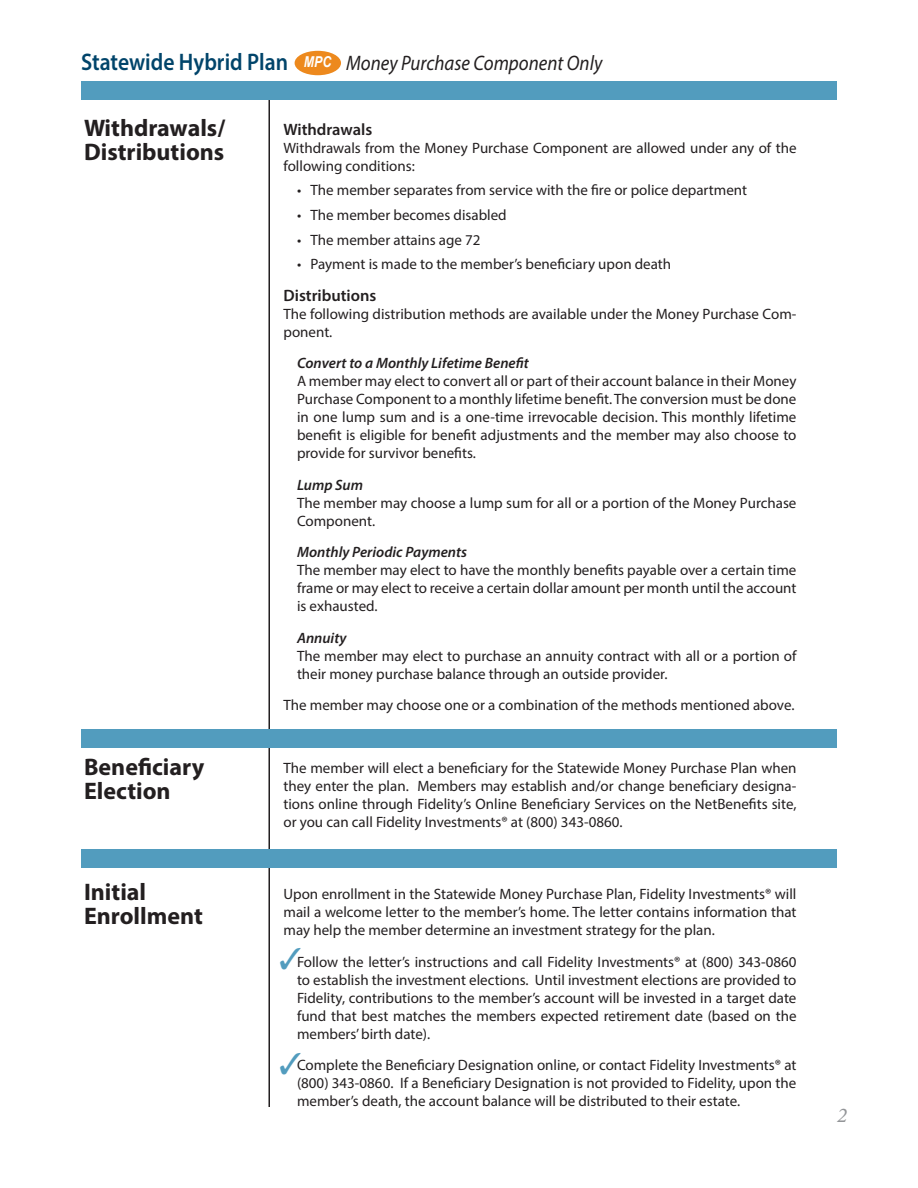
<style>
.page{position:relative;width:918px;height:1188px;background:#fff}
.page>*{position:absolute;margin:0;border:0;box-sizing:border-box;transform-origin:0 0}
._19_Col_Heads{font:700 24px/24px "Myriad Pro";color:#231f20}
._19_Inside_Head{font:600 24px "Myriad Pro";color:#00446a;scale:.9 1}
._19_Inside_Head-2{font:italic 21px "Myriad Pro";color:#231f20;scale:.9 1}
._19_Page__s{font:italic 21px "Minion Pro";color:#939598}
._19_Subheads{font:600 16.5px "Myriad Pro";color:#231f20}
._19_Body{font:15px/18px "Myriad Pro";color:#231f20;text-align:justify}
._19_Body-2{font:italic 600 15px "Myriad Pro";color:#231f20}
.t1{font:italic 700 15px "Arial Narrow";color:#fff}
</style>
<div class="page">
<hr style="left:268px;top:90px;width:2px;height:1017px;background:#231f20">
<div style="left:81px;top:729px;width:756px;height:18px;background:#529cbe"></div>
<div style="left:81px;top:850px;width:756px;height:18px;background:#529cbe"></div>
<div style="left:81px;top:81px;width:756px;height:19px;background:#529cbe"></div>
<div style="left:295px;top:51px;width:46px;height:24px;background:#ed891d;border-radius:50%"></div>
<p class="_19_Inside_Head" style="left:81px;top:47px;width:232px">Statewide Hybrid Plan</p>
<p class="t1" style="left:304px;top:51px;width:29px">MPC</p>
<p class="_19_Inside_Head-2" style="left:346px;top:50px;width:286px">Money Purchase Component Only</p>
<p class="_19_Col_Heads" style="left:84px;top:115px;width:143px">Withdrawals/</p>
<p class="_19_Col_Heads" style="left:84px;top:139px;width:142px">Distributions</p>
<p class="_19_Col_Heads" style="left:84px;top:754px;width:122px">Beneficiary</p>
<p class="_19_Col_Heads" style="left:84px;top:778px;width:88px">Election</p>
<p class="_19_Col_Heads" style="left:84px;top:879px;width:120px">Initial<br>Enrollment</p>
<p class="_19_Subheads" style="left:284px;top:119px;width:90px">Withdrawals</p>
<p class="_19_Body" style="left:284px;top:139px;width:515px">Withdrawals from the Money Purchase Component are allowed under any of the following conditions:</p>
<p class="_19_Body" style="left:297px;top:181px;width:452px">• The member separates from service with the fire or police department</p>
<p class="_19_Body" style="left:297px;top:206px;width:211px">• The member becomes disabled</p>
<p class="_19_Body" style="left:297px;top:230px;width:185px">• The member attains age 72</p>
<p class="_19_Body" style="left:297px;top:255px;width:376px">• Payment is made to the member’s beneficiary upon death</p>
<p class="_19_Subheads" style="left:284px;top:285px;width:94px">Distributions</p>
<p class="_19_Body" style="left:284px;top:305px;width:515px">The following distribution methods are available under the Money Purchase Com&shy;ponent.</p>
<p class="_19_Body-2" style="left:297px;top:354px;width:233px">Convert to a Monthly Lifetime Benefit</p>
<p class="_19_Body" style="left:297px;top:372px;width:501px">A member may elect to convert all or part of their account balance in their Money Purchase Component to a monthly lifetime benefit. The conversion must be done in one lump sum and is a one-time irrevocable decision. This monthly lifetime benefit is eligible for benefit adjustments and the member may also choose to provide for survivor benefits.</p>
<p class="_19_Body-2" style="left:297px;top:475px;width:68px">Lump Sum</p>
<p class="_19_Body" style="left:297px;top:494px;width:501px">The member may choose a lump sum for all or a portion of the Money Purchase<br>Component.</p>
<p class="_19_Body-2" style="left:297px;top:543px;width:172px">Monthly Periodic Payments</p>
<p class="_19_Body" style="left:297px;top:561px;width:501px">The member may elect to have the monthly benefits payable over a certain time frame or may elect to receive a certain dollar amount per month until the account is exhausted.</p>
<p class="_19_Body-2" style="left:297px;top:628px;width:51px">Annuity</p>
<p class="_19_Body" style="left:297px;top:647px;width:501px">The member may elect to purchase an annuity contract with all or a portion of their money purchase balance through an outside provider.</p>
<p class="_19_Body" style="left:284px;top:696px;width:512px">The member may choose one or a combination of the methods mentioned above.</p>
<p class="_19_Body" style="left:284px;top:759px;width:515px">The member will elect a beneficiary for the Statewide Money Purchase Plan when they enter the plan. Members may establish and/or change beneficiary designa&shy;tions online through Fidelity’s Online Beneficiary Services on the NetBenefits site, or you can call Fidelity Investments® at (800) 343-0860.</p>
<p class="_19_Body" style="left:284px;top:885px;width:515px">Upon enrollment in the Statewide Money Purchase Plan, Fidelity Investments® will mail a welcome letter to the member’s home. The letter contains information that may help the member determine an investment strategy for the plan.</p>
<p class="_19_Body" style="left:297px;top:953px;width:501px">Follow the letter’s instructions and call Fidelity Investments® at (800) 343-0860 to establish the investment elections. Until investment elections are provided to Fidelity, contributions to the member’s account will be invested in a target date fund that best matches the members expected retirement date (based on the members’ birth date).</p>
<p class="_19_Body" style="left:297px;top:1056px;width:501px">Complete the Beneficiary Designation online, or contact Fidelity Investments® at (800) 343-0860. If a Beneficiary Designation is not provided to Fidelity, upon the member’s death, the account balance will be distributed to their estate.</p>
<p class="_19_Page__s" style="left:837px;top:1101px;width:12px">2</p>
</div>
